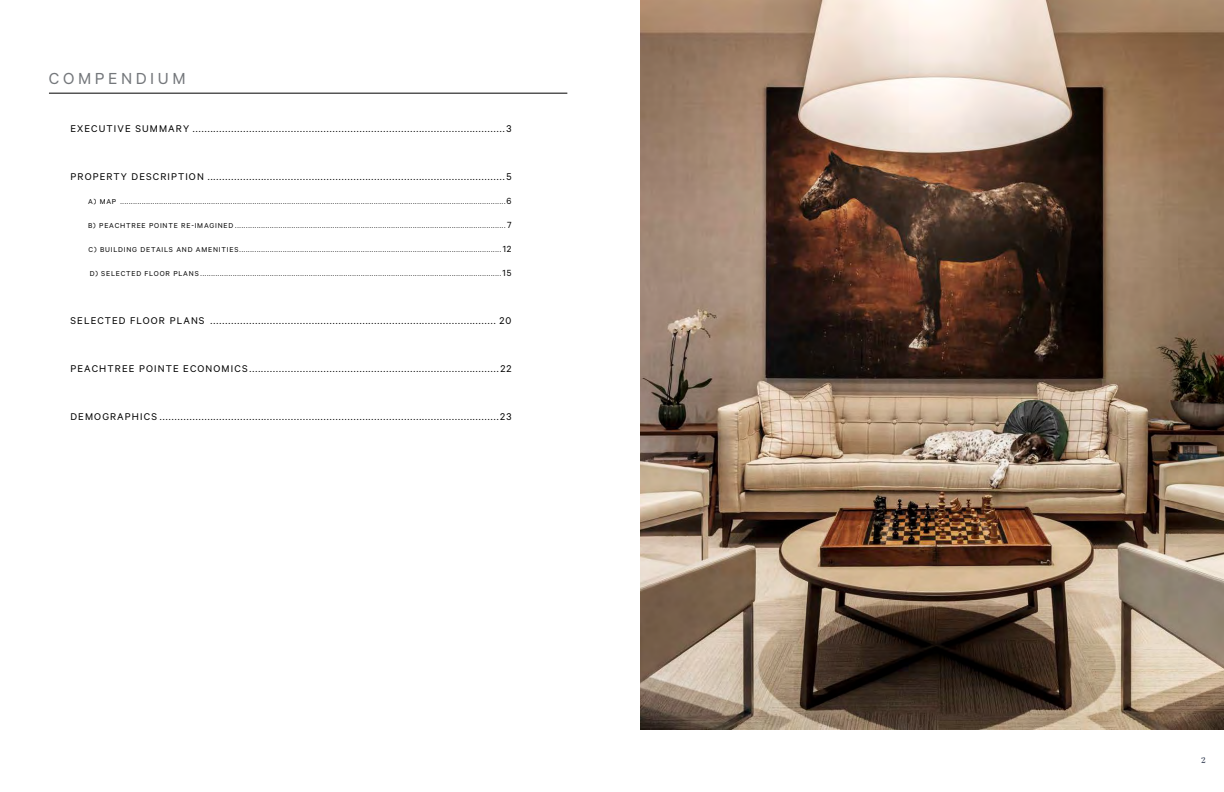
<style>
.page{position:relative;width:1224px;height:792px;background:#fff}
.page>*{position:absolute;margin:0;border:0;box-sizing:border-box;transform-origin:0 0}
.t1{font:18px "Calibre";letter-spacing:.2em;color:#74777b}
.t2{font:11px "Calibre";letter-spacing:.1em;color:#000}
.t3{font:9px "Filosofia Unicase OT";color:#3c455a}
.t4{font:8px "Calibre";letter-spacing:.1em;color:#000}
.s1{font-size:10px}
</style>
<div class="page">
<img style="left:641px;top:0;width:583px;height:729px">
<hr style="left:49px;top:93px;width:518px;height:1px;background:#000">
<h1 class="t1" style="left:49px;top:68px;width:138px">COMPENDIUM</h1>
<h2 class="t2" style="left:71px;top:122px;width:443px">EXECUTIVE SUMMARY .........................................................................................................3</h2>
<h2 class="t2" style="left:71px;top:170px;width:443px">PROPERTY DESCRIPTION ....................................................................................................5</h2>
<p class="t4" style="left:88px;top:197px;width:425px">A) MAP ..................................................................................................................................................................................<span class="s1">6</span></p>
<p class="t4" style="left:88px;top:221px;width:425px">B) PEACHTREE POINTE RE-IMAGINED .............................................................................................................................<span class="s1">7</span></p>
<p class="t4" style="left:89px;top:245px;width:425px">C) BUILDING DETAILS AND AMENITIES.........................................................................................................................<span class="s1">12</span></p>
<p class="t4" style="left:90px;top:269px;width:423px">D) SELECTED FLOOR PLANS ...........................................................................................................................................<span class="s1">15</span></p>
<h2 class="t2" style="left:71px;top:314px;width:443px">SELECTED FLOOR PLANS ................................................................................................ 20</h2>
<h2 class="t2" style="left:71px;top:362px;width:443px">PEACHTREE POINTE ECONOMICS....................................................................................22</h2>
<h2 class="t2" style="left:71px;top:410px;width:443px">DEMOGRAPHICS ..................................................................................................................23</h2>
<p class="t3" style="left:1201px;top:755px;width:6px">2</p>
</div>
